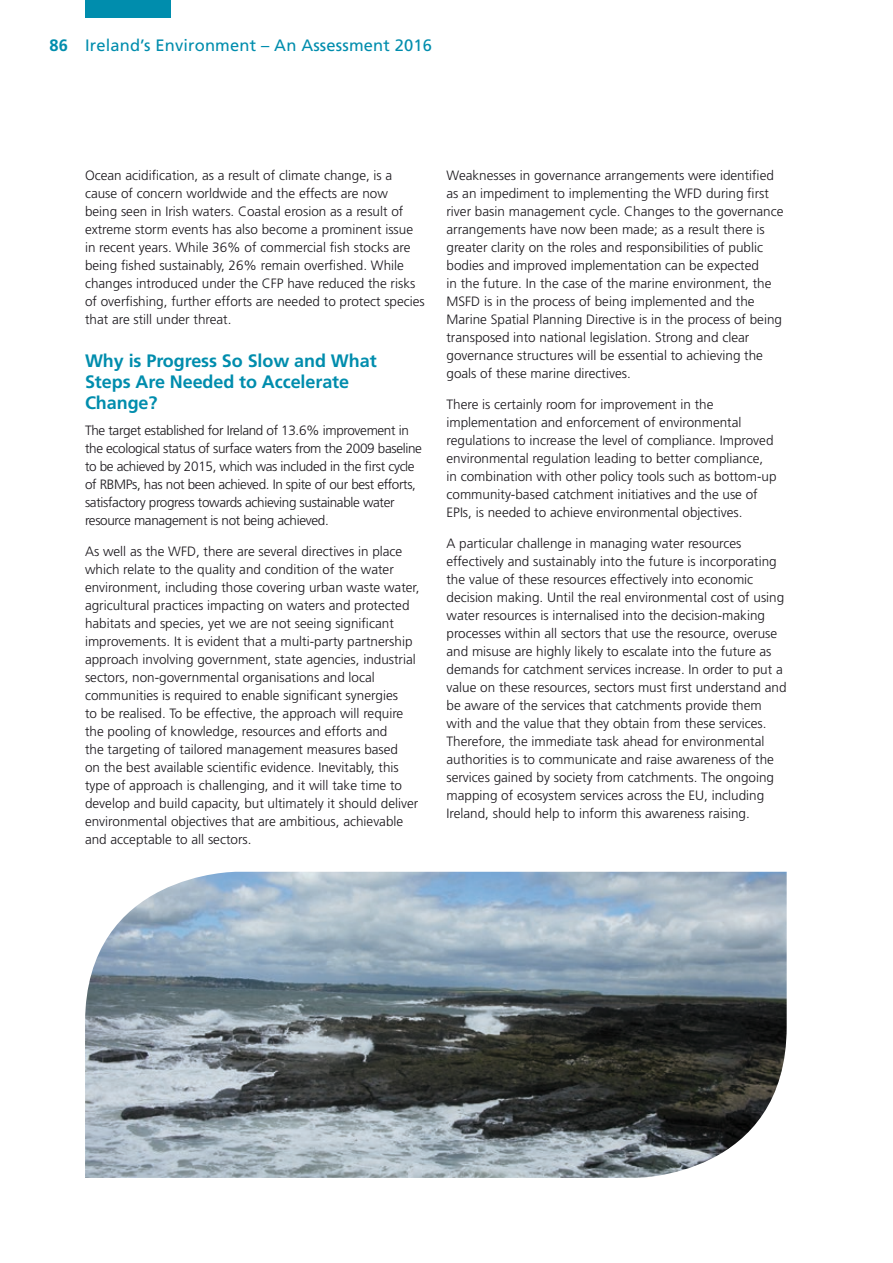
<style>
.page{position:relative;width:893px;height:1263px;background:#fff}
.page>*{position:absolute;margin:0;border:0;box-sizing:border-box;transform-origin:0 0}
.heading_3_-_S2{font:700 18px/21px "Frutiger LT Std";letter-spacing:-.005em;color:#008dad}
.t1{font:16.5px "Frutiger LT Std";letter-spacing:.01em;color:#008dad}
.body{font:300 13.5px/18px "Frutiger LT Std";color:#1a171c}
.body-2{font:300 13.5px/18px "Frutiger LT Std";letter-spacing:-.025em;color:#1a171c}
.s1{font-weight:700}
</style>
<div class="page">
<div style="left:85px;top:0;width:85px;height:17px;background:#008dad"></div>
<img style="left:85px;top:872px;width:702px;height:306px">
<p class="t1" style="left:50px;top:36px;width:384px"><span class="s1">86</span> Ireland’s Environment – An Assessment 2016</p>
<p class="body" style="left:85px;top:167px;width:341px">Ocean acidification, as a result of climate change, is a cause of concern worldwide and the effects are now<br>being seen in Irish waters. Coastal erosion as a result of extreme storm events has also become a prominent issue in recent years. While 36% of commercial fish stocks are being fished sustainably, 26% remain overfished. While changes introduced under the CFP have reduced the risks of overfishing, further efforts are needed to protect species that are still under threat.</p>
<p class="heading_3_-_S2" style="left:85px;top:350px;width:293px">Why is Progress So Slow and What<br>Steps Are Needed to Accelerate<br>Change?</p>
<p class="body-2" style="left:85px;top:422px;width:338px">The target established for Ireland of 13.6% improvement in the ecological status of surface waters from the 2009 baseline to be achieved by 2015, which was included in the first cycle of RBMPs, has not been achieved. In spite of our best efforts, satisfactory progress towards achieving sustainable water resource management is not being achieved.</p>
<p class="body" style="left:85px;top:542px;width:336px">As well as the WFD, there are several directives in place which relate to the quality and condition of the water environment, including those covering urban waste water, agricultural practices impacting on waters and protected habitats and species, yet we are not seeing significant improvements. It is evident that a multi-party partnership approach involving government, state agencies, industrial sectors, non-governmental organisations and local communities is required to enable significant synergies<br>to be realised. To be effective, the approach will require the pooling of knowledge, resources and efforts and<br>the targeting of tailored management measures based<br>on the best available scientific evidence. Inevitably, this type of approach is challenging, and it will take time to develop and build capacity, but ultimately it should deliver environmental objectives that are ambitious, achievable and acceptable to all sectors.</p>
<p class="body" style="left:446px;top:167px;width:339px">Weaknesses in governance arrangements were identified as an impediment to implementing the WFD during first river basin management cycle. Changes to the governance arrangements have now been made; as a result there is greater clarity on the roles and responsibilities of public bodies and improved implementation can be expected<br>in the future. In the case of the marine environment, the MSFD is in the process of being implemented and the Marine Spatial Planning Directive is in the process of being transposed into national legislation. Strong and clear governance structures will be essential to achieving the goals of these marine directives.</p>
<p class="body" style="left:446px;top:395px;width:332px">There is certainly room for improvement in the implementation and enforcement of environmental regulations to increase the level of compliance. Improved environmental regulation leading to better compliance, in combination with other policy tools such as bottom-up community-based catchment initiatives and the use of EPIs, is needed to achieve environmental objectives.</p>
<p class="body" style="left:446px;top:534px;width:342px">A particular challenge in managing water resources effectively and sustainably into the future is incorporating the value of these resources effectively into economic decision making. Until the real environmental cost of using water resources is internalised into the decision-making processes within all sectors that use the resource, overuse and misuse are highly likely to escalate into the future as demands for catchment services increase. In order to put a value on these resources, sectors must first understand and be aware of the services that catchments provide them with and the value that they obtain from these services.<br>Therefore, the immediate task ahead for environmental authorities is to communicate and raise awareness of the services gained by society from catchments. The ongoing mapping of ecosystem services across the EU, including Ireland, should help to inform this awareness raising.</p>
</div>
